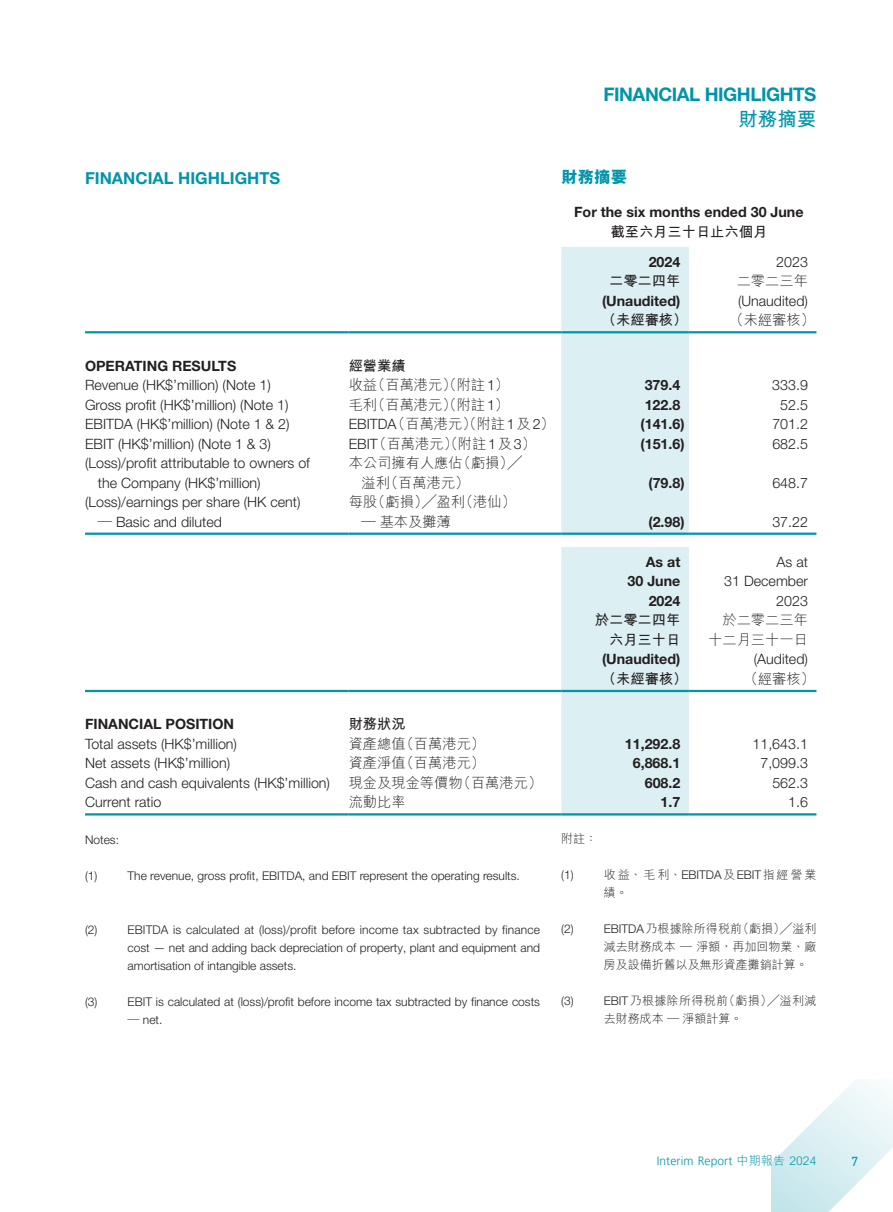
<style>
.page{position:relative;width:893px;height:1212px;background:#fff}
.page>*{position:absolute;margin:0;border:0;box-sizing:border-box;transform-origin:0 0}
.t1{font:700 19.5px "M Hei HK";color:#0095aa}
.t2{font:700 18.75px "Helvetica Neue LT Pro";letter-spacing:-.025em;color:#0095aa}
.t3{font:700 16.5px "Helvetica Neue LT Pro";color:#0095aa}
.t4{font:800 16.5px "M Hei HK";color:#0095aa}
.t5{font:300 14.25px/19.5px "Helvetica Neue LT Pro";color:#231f20}
.t6{font:300 14.25px/19.5px "M Hei HK";color:#231f20}
.t7{font:700 14.25px/19.5px "Helvetica Neue LT Pro";color:#231f20;text-align:right}
.t8{font:700 14.25px/19.5px "M Hei HK";color:#231f20;text-align:right}
.t9{font:13.5px "DIN Next LT Pro";color:#0095aa}
.t10{font:300 12px/18px "Helvetica Neue LT Pro";color:#231f20;text-align:justify}
.t11{font:300 12px/18px "M Hei HK";color:#231f20}
.t12{font:300 12px/18px "M Hei HK";letter-spacing:.03em;color:#231f20}
.t13{font:300 12px "Frutiger LT Pro";letter-spacing:.01em;color:#0095aa}
.s1{font-family:"Helvetica Neue LT Pro"}
.s2{font-family:"M Hei HK"}
</style>
<div class="page">
<svg style="left:771px;top:1080px;width:122px;height:132px"></svg>
<div style="left:561px;top:247px;width:128px;height:286px;background:#dceff2"></div>
<hr style="left:85px;top:331px;width:264px;height:2px;background:#0095aa">
<hr style="left:349px;top:331px;width:212px;height:2px;background:#0095aa">
<hr style="left:561px;top:331px;width:128px;height:2px;background:#0095aa">
<hr style="left:689px;top:331px;width:127px;height:2px;background:#0095aa">
<hr style="left:85px;top:533px;width:264px;height:2px;background:#0095aa">
<hr style="left:349px;top:533px;width:212px;height:2px;background:#0095aa">
<hr style="left:561px;top:533px;width:128px;height:2px;background:#0095aa">
<hr style="left:689px;top:533px;width:127px;height:2px;background:#0095aa">
<div style="left:561px;top:547px;width:128px;height:266px;background:#dceff2"></div>
<hr style="left:85px;top:690px;width:264px;height:2px;background:#0095aa">
<hr style="left:349px;top:690px;width:212px;height:2px;background:#0095aa">
<hr style="left:561px;top:690px;width:128px;height:2px;background:#0095aa">
<hr style="left:689px;top:690px;width:127px;height:2px;background:#0095aa">
<hr style="left:85px;top:813px;width:264px;height:2px;background:#0095aa">
<hr style="left:349px;top:813px;width:212px;height:2px;background:#0095aa">
<hr style="left:561px;top:813px;width:128px;height:2px;background:#0095aa">
<hr style="left:689px;top:813px;width:127px;height:2px;background:#0095aa">
<p class="t3" style="left:85px;top:168px;width:197px">FINANCIAL HIGHLIGHTS</p>
<h2 class="t2" style="left:603px;top:83px;width:214px">FINANCIAL HIGHLIGHTS</h2>
<h1 class="t1" style="left:738px;top:104px;width:79px">財務摘要</h1>
<p class="t4" style="left:561px;top:169px;width:67px">財務摘要</p>
<p class="t7" style="left:574px;top:202px;width:231px">For the six months ended 30 June</p>
<p class="t8" style="left:610px;top:221px;width:158px">截至六月三十日止六個月</p>
<p class="t7" style="left:649px;top:252px;width:33px">2024</p>
<p class="t5" style="left:776px;top:252px;width:33px">2023</p>
<p class="t8" style="left:609px;top:270px;width:73px">二零二四年</p>
<p class="t6" style="left:737px;top:271px;width:73px">二零二三年</p>
<p class="t7" style="left:602px;top:290px;width:80px">(Unaudited)</p>
<p class="t5" style="left:738px;top:291px;width:71px">(Unaudited)</p>
<p class="t8" style="left:602px;top:309px;width:87px">（未經審核）</p>
<p class="t6" style="left:729px;top:310px;width:87px">（未經審核）</p>
<p class="t7" style="left:85px;top:355px;width:153px">OPERATING RESULTS</p>
<p class="t8" style="left:349px;top:355px;width:58px">經營業績</p>
<p class="t5" style="left:85px;top:375px;width:187px">Revenue (HK$’million) (Note 1)</p>
<p class="t6" style="left:349px;top:375px;width:162px">收益（百萬港元）（附註<span class="s1">1</span>）</p>
<p class="t7" style="left:645px;top:375px;width:37px">379.4</p>
<p class="t5" style="left:772px;top:375px;width:37px">333.9</p>
<p class="t5" style="left:85px;top:394px;width:205px">Gross profit (HK$’million) (Note 1)</p>
<p class="t6" style="left:349px;top:394px;width:162px">毛利（百萬港元）（附註<span class="s1">1</span>）</p>
<p class="t7" style="left:645px;top:394px;width:37px">122.8</p>
<p class="t5" style="left:780px;top:394px;width:29px">52.5</p>
<p class="t5" style="left:85px;top:414px;width:206px">EBITDA (HK$’million) (Note 1 &amp; 2)</p>
<p class="t6" style="left:349px;top:414px;width:208px"><span class="s1">EBITDA</span>（百萬港元）（附註<span class="s1">1</span>及<span class="s1">2</span>）</p>
<p class="t7" style="left:640px;top:414px;width:46px">(141.6)</p>
<p class="t5" style="left:772px;top:414px;width:37px">701.2</p>
<p class="t5" style="left:85px;top:433px;width:187px">EBIT (HK$’million) (Note 1 &amp; 3)</p>
<p class="t6" style="left:349px;top:433px;width:189px"><span class="s1">EBIT</span>（百萬港元）（附註<span class="s1">1</span>及<span class="s1">3</span>）</p>
<p class="t7" style="left:640px;top:433px;width:46px">(151.6)</p>
<p class="t5" style="left:772px;top:433px;width:37px">682.5</p>
<p class="t5" style="left:98px;top:453px;width:214px;text-indent:-13px">(Loss)/profit attributable to owners of the Company (HK$’million)</p>
<p class="t6" style="left:361px;top:453px;width:162px;text-indent:-13px">本公司擁有人應佔（虧損）╱溢利（百萬港元）</p>
<p class="t7" style="left:648px;top:472px;width:38px">(79.8)</p>
<p class="t5" style="left:772px;top:472px;width:37px">648.7</p>
<p class="t5" style="left:85px;top:492px;width:217px">(Loss)/earnings per share (HK cent)</p>
<p class="t6" style="left:349px;top:492px;width:169px">每股（虧損）╱盈利（港仙）</p>
<p class="t5" style="left:98px;top:511px;width:126px"><span class="s2">—</span> Basic and diluted</p>
<p class="t6" style="left:361px;top:511px;width:91px">— 基本及攤薄</p>
<p class="t7" style="left:648px;top:511px;width:38px">(2.98)</p>
<p class="t5" style="left:772px;top:511px;width:37px">37.22</p>
<p class="t7" style="left:628px;top:552px;width:54px">As at<br>30 June<br>2024</p>
<p class="t5" style="left:724px;top:552px;width:85px;text-align:right">As at<br>31 December<br>2023</p>
<p class="t8" style="left:595px;top:609px;width:87px">於二零二四年六月三十日</p>
<p class="t6" style="left:708px;top:610px;width:101px;text-align:right">於二零二三年十二月三十一日</p>
<p class="t7" style="left:602px;top:649px;width:80px">(Unaudited)</p>
<p class="t5" style="left:754px;top:649px;width:56px">(Audited)</p>
<p class="t8" style="left:602px;top:668px;width:87px">（未經審核）</p>
<p class="t6" style="left:744px;top:668px;width:73px">（經審核）</p>
<p class="t7" style="left:85px;top:714px;width:151px">FINANCIAL POSITION</p>
<p class="t8" style="left:349px;top:713px;width:58px">財務狀況</p>
<p class="t5" style="left:85px;top:734px;width:154px">Total assets (HK$’million)</p>
<p class="t6" style="left:349px;top:733px;width:138px">資產總值（百萬港元）</p>
<p class="t7" style="left:625px;top:734px;width:57px">11,292.8</p>
<p class="t5" style="left:752px;top:734px;width:57px">11,643.1</p>
<p class="t5" style="left:85px;top:753px;width:147px">Net assets (HK$’million)</p>
<p class="t6" style="left:349px;top:753px;width:138px">資產淨值（百萬港元）</p>
<p class="t7" style="left:633px;top:753px;width:49px">6,868.1</p>
<p class="t5" style="left:760px;top:753px;width:49px">7,099.3</p>
<p class="t5" style="left:85px;top:773px;width:246px">Cash and cash equivalents (HK$’million)</p>
<p class="t6" style="left:349px;top:772px;width:195px">現金及現金等價物（百萬港元）</p>
<p class="t7" style="left:645px;top:773px;width:37px">608.2</p>
<p class="t5" style="left:772px;top:773px;width:37px">562.3</p>
<p class="t5" style="left:85px;top:792px;width:78px">Current ratio</p>
<p class="t6" style="left:349px;top:792px;width:58px">流動比率</p>
<p class="t7" style="left:661px;top:792px;width:21px">1.7</p>
<p class="t5" style="left:788px;top:792px;width:21px">1.6</p>
<p class="t10" style="left:85px;top:830px;width:36px">Notes:</p>
<p class="t10" style="left:85px;top:866px;width:14px">(1)</p>
<p class="t10" style="left:128px;top:866px;width:394px">The revenue, gross profit, EBITDA, and EBIT represent the operating results.</p>
<p class="t11" style="left:561px;top:829px;width:37px">附註：</p>
<p class="t10" style="left:561px;top:865px;width:14px">(1)</p>
<p class="t11" style="left:604px;top:865px;width:214px">收益、毛利、<span class="s1">EBITDA</span>及<span class="s1">EBIT</span>指經營業績。</p>
<p class="t10" style="left:561px;top:919px;width:14px">(2)</p>
<p class="t11" style="left:604px;top:919px;width:214px;text-align:justify"><span class="s1">EBITDA</span>乃根據除所得稅前（虧損）╱溢利減去財務成本 — 淨額，再加回物業、廠房及設備折舊以及無形資產攤銷計算。</p>
<p class="t10" style="left:561px;top:991px;width:14px">(3)</p>
<p class="t12" style="left:604px;top:991px;width:214px"><span class="s1">EBIT</span>乃根據除所得稅前（虧損）╱溢利減去財務成本 — 淨額計算。</p>
<p class="t10" style="left:85px;top:920px;width:14px">(2)</p>
<p class="t10" style="left:128px;top:920px;width:414px">EBITDA is calculated at (loss)/profit before income tax subtracted by finance cost — net and adding back depreciation of property, plant and equipment and amortisation of intangible assets.</p>
<p class="t10" style="left:85px;top:993px;width:14px">(3)</p>
<p class="t10" style="left:128px;top:993px;width:414px">EBIT is calculated at (loss)/profit before income tax subtracted by finance costs</p>
<p class="t10" style="left:128px;top:1011px;width:36px"><span class="s2">—</span> net.</p>
<p class="t13" style="left:657px;top:1154px;width:161px">Interim Report <span class="s2">中期報告 2024</span></p>
<p class="t9" style="left:851px;top:1153px;width:9px">7</p>
</div>
